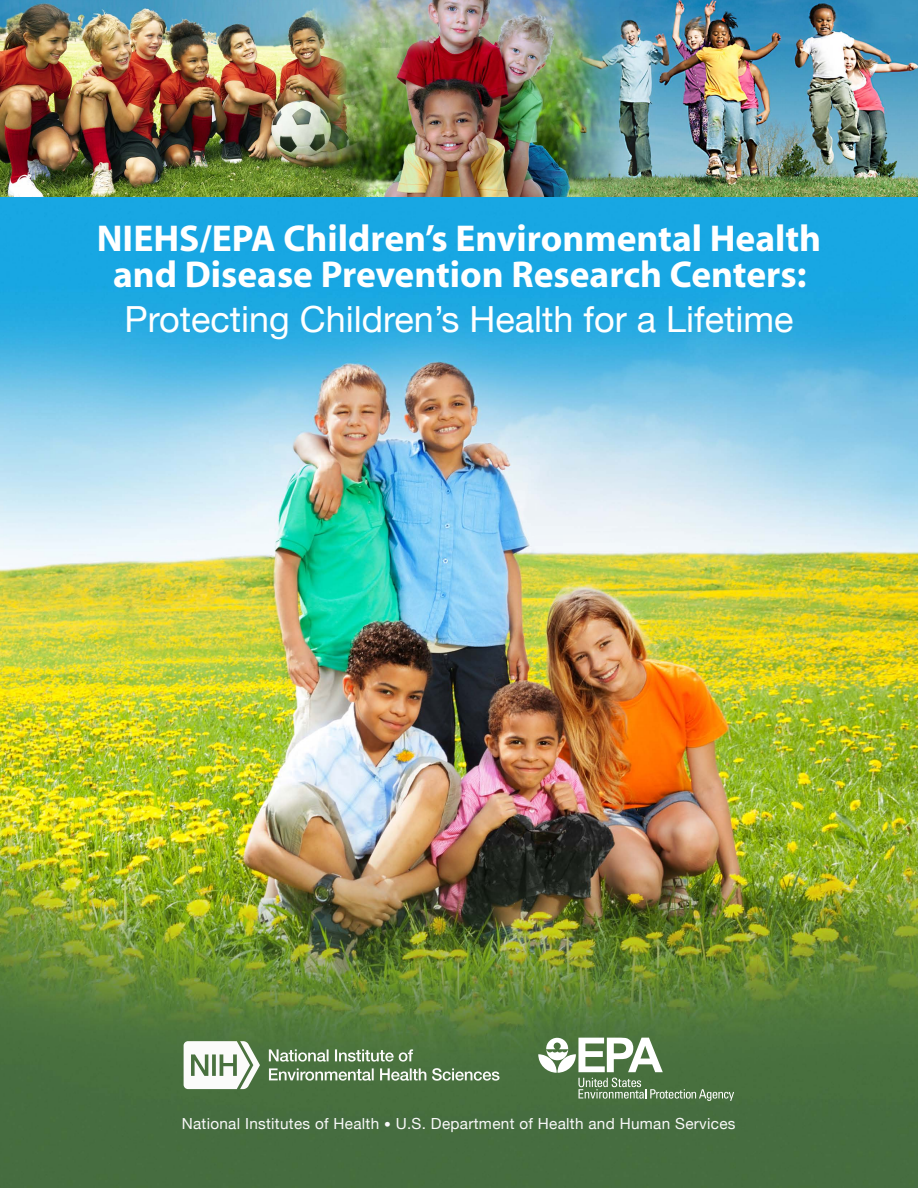
<style>
.page{position:relative;width:918px;height:1188px;background:#fff}
.page>*{position:absolute;margin:0;border:0;box-sizing:border-box;transform-origin:0 0}
.t1{font:700 37.5px/36px "Myriad";color:#fff;text-align:center}
.t2{font:36px "Helvetica Neue";color:#fff}
.t3{font:15.3px "Helvetica Neue";letter-spacing:.02em;color:#f8f8f8}
.s1{font-size:13.5px}
</style>
<div class="page">
<img style="left:0;top:196px;width:918px;height:992px">
<svg style="left:184px;top:1041px;width:76px;height:48px"></svg>
<svg style="left:269px;top:1068px;width:231px;height:13px"></svg>
<svg style="left:269px;top:1049px;width:144px;height:13px"></svg>
<svg style="left:538px;top:1038px;width:196px;height:63px"></svg>
<img style="left:0;top:0;width:918px;height:196px">
<p class="t1" style="left:97px;top:222px;width:726px">NIEHS/EPA Children’s Environmental Health and Disease Prevention Research Centers:</p>
<p class="t2" style="left:125px;top:298px;width:670px">Protecting Children’s Health for a Lifetime</p>
<p class="t3" style="left:182px;top:1115px;width:555px">National Institutes of Health <span class="s1">•</span> U.S. Department of Health and Human Services</p>
</div>
